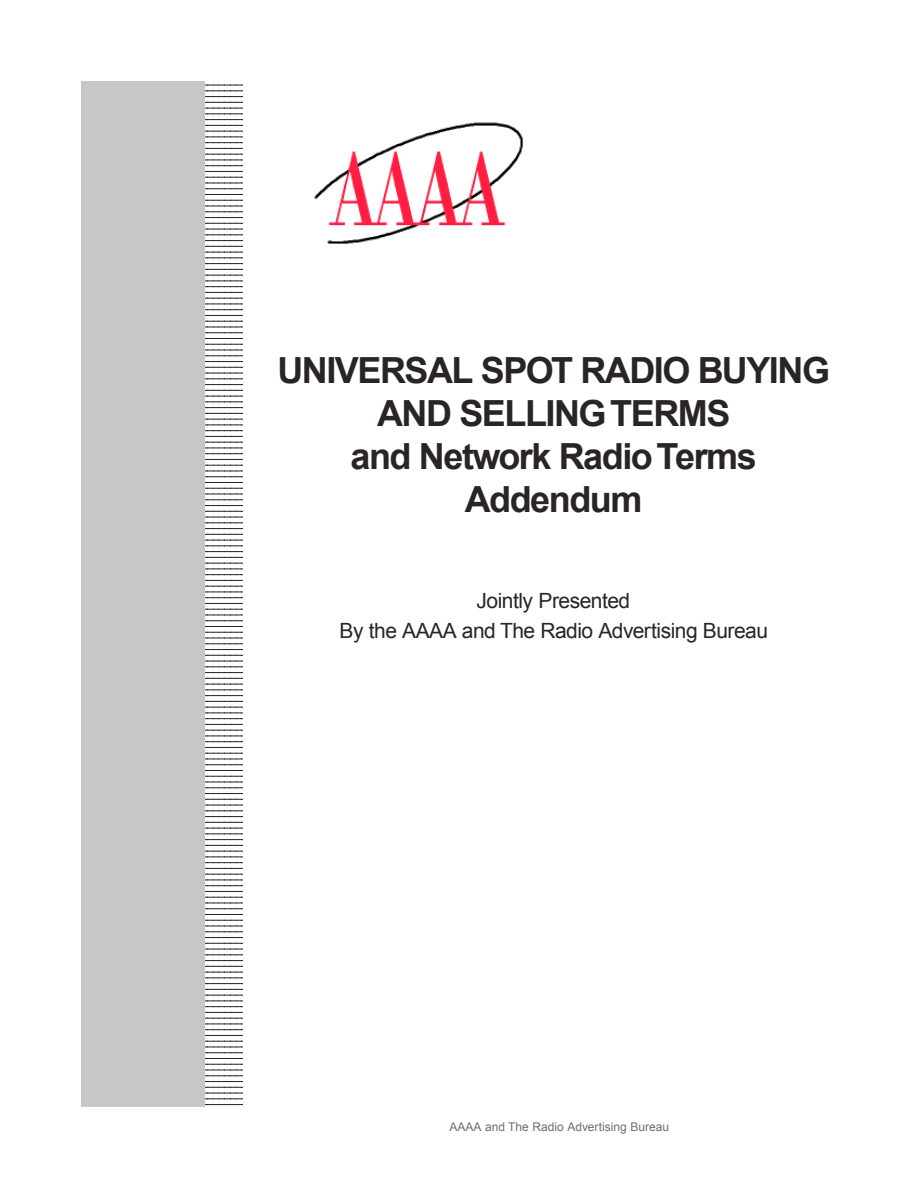
<style>
.page{position:relative;width:918px;height:1188px;background:#fff}
.page>*{position:absolute;margin:0;border:0;box-sizing:border-box;transform-origin:0 0}
.t1{font:700 36px/43.2px "Arial";letter-spacing:-.04em;color:#292526;text-align:center}
.t2{font:21px/30px "Arial";letter-spacing:-.025em;color:#292526;text-align:center}
.t3{font:12px "Arial";color:#6d6e71}
</style>
<div class="page">
<img style="left:314px;top:122px;width:209px;height:122px">
<div style="left:81px;top:81px;width:162px;height:1026px;background:#c6c7c9"></div>
<svg style="left:206px;top:85px;width:37px;height:1020px;background:#d7d6d6"></svg>
<p class="t1" style="left:277px;top:349px;width:554px">UNIVERSAL SPOT RADIO BUYING<br>AND SELLINGTERMS<br>and Network Radio Terms<br>Addendum</p>
<p class="t2" style="left:340px;top:586px;width:430px">Jointly Presented<br>By the AAAA and The Radio Advertising Bureau</p>
<p class="t3" style="left:449px;top:1119px;width:221px">AAAA and The Radio Advertising Bureau</p>
</div>
